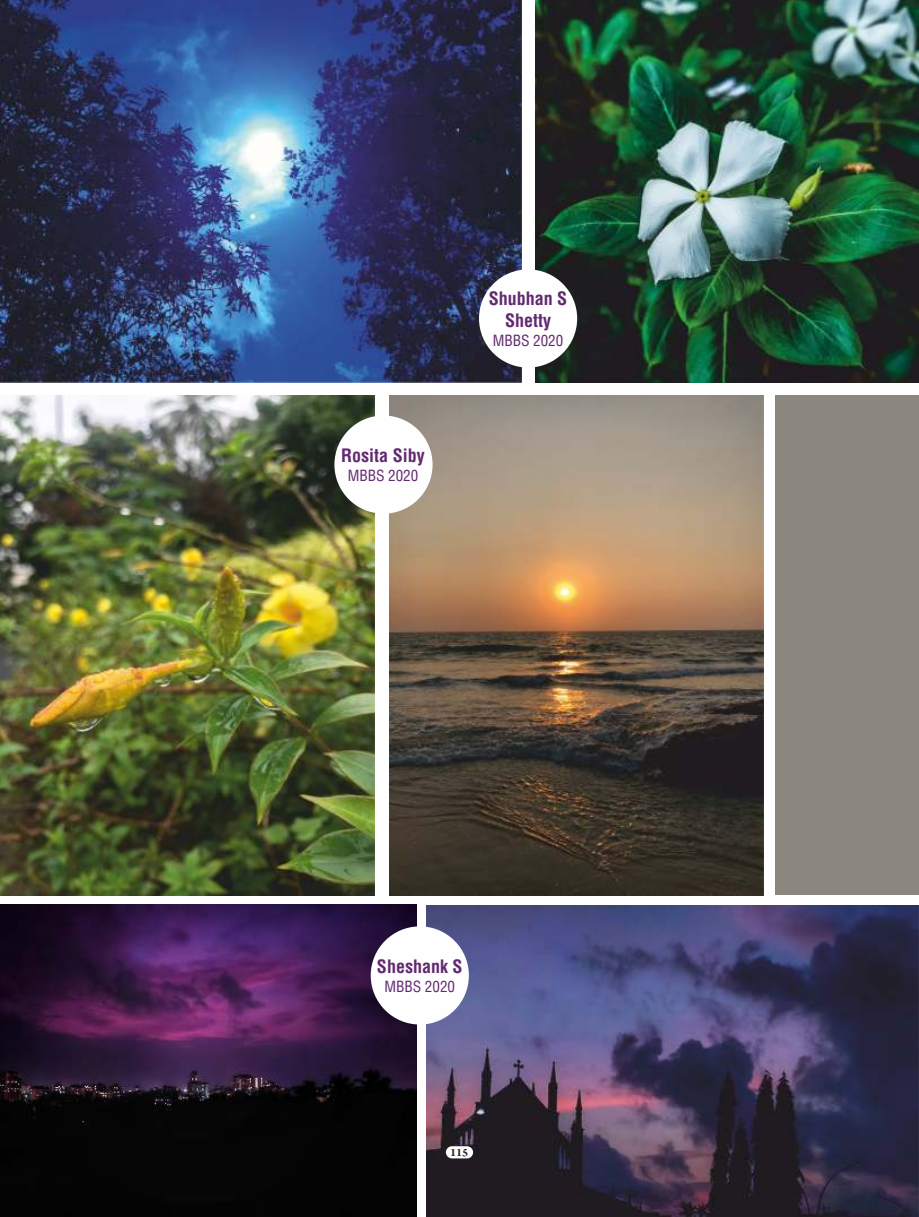
<style>
.page{position:relative;width:919px;height:1217px;background:#fff}
.page>*{position:absolute;margin:0;border:0;box-sizing:border-box;transform-origin:0 0}
.t1{font:18px/21.6px "Switzerland Condensed";color:#622970;text-align:center}
.t2{font:15px "Switzerland Condensed";color:#622970}
.t3{font:700 12px "Arno Pro";color:#2b2a29}
</style>
<div class="page">
<img style="left:0;top:0;width:521px;height:382px">
<img style="left:535px;top:0;width:383px;height:383px">
<img style="left:0;top:395px;width:375px;height:499px">
<img style="left:389px;top:395px;width:375px;height:499px">
<img style="left:0;top:904px;width:416px;height:312px">
<img style="left:426px;top:905px;width:492px;height:311px">
<div style="left:775px;top:395px;width:143px;height:499px;background:#8b867e"></div>
<div style="left:334px;top:415px;width:98px;height:98px;background:#fefefe;border-radius:50%"></div>
<div style="left:479px;top:269px;width:98px;height:98px;background:#fefefe;border-radius:50%"></div>
<div style="left:370px;top:926px;width:99px;height:98px;background:#fefefe;border-radius:50%"></div>
<div style="left:446px;top:1145px;width:27px;height:13px;background:#fefefe;border-radius:6px"></div>
<p class="t1" style="left:341px;top:447px;width:85px">Rosita Siby</p>
<p class="t2" style="left:348px;top:466px;width:72px">MBBS 2020</p>
<p class="t1" style="left:488px;top:290px;width:80px">Shubhan S<br>Shetty</p>
<p class="t2" style="left:492px;top:331px;width:72px">MBBS 2020</p>
<p class="t1" style="left:377px;top:957px;width:87px">Sheshank S</p>
<p class="t2" style="left:384px;top:976px;width:72px">MBBS 2020</p>
<p class="t3" style="left:450px;top:1147px;width:20px">115</p>
</div>
